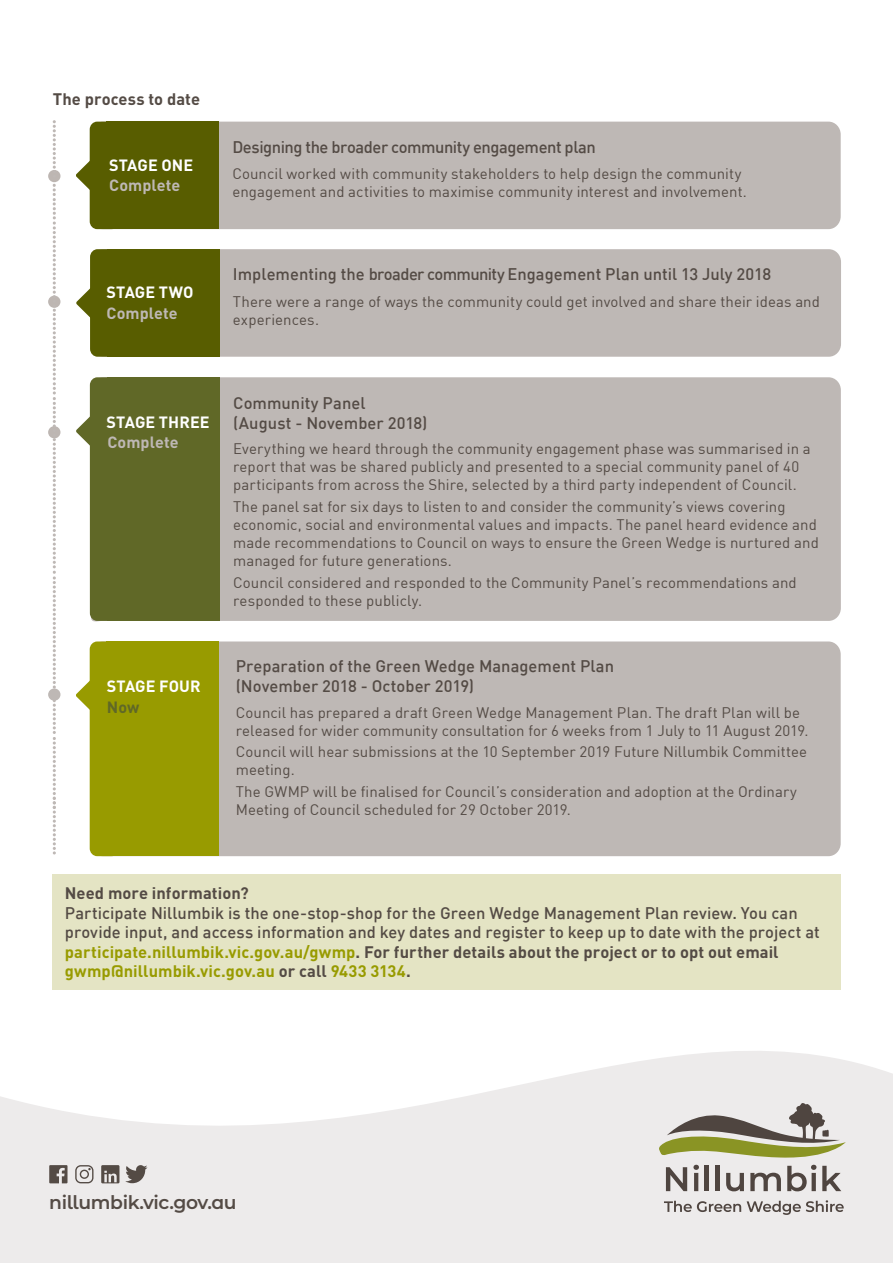
<style>
.page{position:relative;width:893px;height:1263px;background:#fff}
.page>*{position:absolute;margin:0;border:0;box-sizing:border-box;transform-origin:0 0}
.t1{font:600 18.75px "Montserrat Alternates";letter-spacing:-.02em;color:#544b45}
.t2{font:500 16.5px/19.5px "DIN";color:#544b45}
.t3{font:500 16.5px "DIN";letter-spacing:-.025em;color:#544b45}
.t4{font:700 16.5px "DIN";letter-spacing:.005em;color:#544b45}
.t5{font:700 16.2px "DIN";letter-spacing:.005em;color:#fff}
.t6{font:700 16.2px "DIN";letter-spacing:.005em;color:#beb8b5}
.t7{font:700 16.2px "DIN";color:#606827}
.t8{font:15px/18px "DIN";letter-spacing:.005em;color:#544b45}
.s1{font-weight:700;color:#989b00}
.s2{font-weight:700}
</style>
<div class="page">
<svg style="left:0;top:1051px;width:893px;height:212px;fill:#edebeb"></svg>
<svg style="left:666px;top:1167px;width:21px;height:24px"></svg>
<svg style="left:693px;top:1165px;width:6px;height:26px"></svg>
<hr style="left:705px;top:1166px;width:4px;height:25px;background:#4f4540">
<div style="left:715px;top:1166px;width:5px;height:25px;background:#4f4540"></div>
<svg style="left:726px;top:1173px;width:18px;height:18px"></svg>
<svg style="left:750px;top:1173px;width:31px;height:18px"></svg>
<svg style="left:787px;top:1165px;width:29px;height:26px"></svg>
<svg style="left:822px;top:1166px;width:19px;height:25px"></svg>
<svg style="left:664px;top:1201px;width:77px;height:11px"></svg>
<svg style="left:747px;top:1200px;width:97px;height:15px"></svg>
<svg style="left:659px;top:1103px;width:187px;height:56px"></svg>
<div style="left:52px;top:875px;width:789px;height:115px;background:#e4e4c4"></div>
<svg style="left:125px;top:1165px;width:22px;height:18px"></svg>
<svg style="left:49px;top:1165px;width:19px;height:18px"></svg>
<svg style="left:75px;top:1165px;width:18px;height:18px"></svg>
<svg style="left:101px;top:1165px;width:18px;height:18px"></svg>
<div style="left:91px;top:122px;width:750px;height:107px;background:#beb8b5;border-radius:13px"></div>
<svg style="left:76px;top:148px;width:14px;height:54px"></svg>
<div style="left:90px;top:122px;width:29px;height:107px;background:#585d00;border-radius:8px"></div>
<div style="left:106px;top:122px;width:113px;height:107px;background:#585d00"></div>
<div style="left:91px;top:249px;width:750px;height:108px;background:#beb8b5;border-radius:13px"></div>
<svg style="left:76px;top:288px;width:14px;height:30px"></svg>
<div style="left:90px;top:249px;width:29px;height:108px;background:#585d00;border-radius:8px"></div>
<div style="left:107px;top:249px;width:113px;height:108px;background:#585d00"></div>
<div style="left:91px;top:377px;width:750px;height:245px;background:#beb8b5"></div>
<svg style="left:76px;top:404px;width:14px;height:54px"></svg>
<div style="left:90px;top:377px;width:29px;height:244px;background:#606827;border-radius:8px"></div>
<div style="left:107px;top:377px;width:113px;height:244px;background:#606827"></div>
<div style="left:91px;top:641px;width:750px;height:215px;background:#beb8b5;border-radius:13px"></div>
<svg style="left:76px;top:668px;width:14px;height:54px"></svg>
<div style="left:90px;top:641px;width:29px;height:215px;background:#989b00;border-radius:8px"></div>
<div style="left:106px;top:641px;width:113px;height:215px;background:#989b00"></div>
<div style="left:48px;top:688px;width:12px;height:13px;background:#beb8b5;border-radius:50%"></div>
<div style="left:48px;top:426px;width:12px;height:12px;background:#bdb6b2;border-radius:50%"></div>
<div style="left:48px;top:296px;width:12px;height:12px;background:#bdb6b2;border-radius:50%"></div>
<div style="left:48px;top:170px;width:13px;height:12px;background:#bdb6b2;border-radius:50%"></div>
<svg style="left:53px;top:120px;width:3px;height:49px"></svg>
<svg style="left:53px;top:184px;width:3px;height:670px"></svg>
<p class="t4" style="left:53px;top:89px;width:149px">The process to date</p>
<p class="t5" style="left:109px;top:154px;width:86px">STAGE ONE</p>
<p class="t6" style="left:109px;top:175px;width:73px">Complete</p>
<p class="t5" style="left:106px;top:282px;width:89px">STAGE TWO</p>
<p class="t6" style="left:106px;top:302px;width:73px">Complete</p>
<p class="t3" style="left:232px;top:136px;width:365px">Designing the broader community engagement plan</p>
<p class="t8" style="left:232px;top:164px;width:516px">Council worked with community stakeholders to help design the community engagement and activities to maximise community interest and involvement.</p>
<p class="t2" style="left:233px;top:264px;width:540px">Implementing the broader community Engagement Plan until 13 July 2018</p>
<p class="t8" style="left:233px;top:292px;width:589px">There were a range of ways the community could get involved and share their ideas and experiences.</p>
<p class="t5" style="left:107px;top:411px;width:105px">STAGE THREE</p>
<p class="t6" style="left:107px;top:432px;width:73px">Complete</p>
<p class="t5" style="left:107px;top:676px;width:95px">STAGE FOUR</p>
<p class="t7" style="left:107px;top:696px;width:34px">Now</p>
<p class="t2" style="left:233px;top:393px;width:196px">Community Panel (August - November 2018)</p>
<p class="t8" style="left:233px;top:439px;width:579px">Everything we heard through the community engagement phase was summarised in a report that was be shared publicly and presented to a special community panel of 40 participants from across the Shire, selected by a third party independent of Council.</p>
<p class="t8" style="left:233px;top:497px;width:587px">The panel sat for six days to listen to and consider the community’s views covering economic, social and environmental values and impacts. The panel heard evidence and made recommendations to Council on ways to ensure the Green Wedge is nurtured and managed for future generations.</p>
<p class="t8" style="left:233px;top:573px;width:565px">Council considered and responded to the Community Panel’s recommendations and responded to these publicly.</p>
<p class="t2" style="left:236px;top:656px;width:380px">Preparation of the Green Wedge Management Plan (November 2018 - October 2019)</p>
<p class="t8" style="left:236px;top:703px;width:574px">Council has prepared a draft Green Wedge Management Plan. The draft Plan will be released for wider community consultation for 6 weeks from 1 July to 11 August 2019.</p>
<p class="t8" style="left:236px;top:743px;width:573px">Council will hear submissions at the 10 September 2019 Future Nillumbik Committee meeting.</p>
<p class="t8" style="left:236px;top:782px;width:563px">The GWMP will be finalised for Council’s consideration and adoption at the Ordinary<br>Meeting of Council scheduled for 29 October 2019.</p>
<p class="t4" style="left:65px;top:882px;width:185px">Need more information?</p>
<p class="t2" style="left:65px;top:902px;width:756px">Participate Nillumbik is the one-stop-shop for the Green Wedge Management Plan review. You can provide input, and access information and key dates and register to keep up to date with the project at <span class="s1">participate.nillumbik.vic.gov.au/gwmp</span><span class="s2">. For further details about the project or to opt out email </span><span class="s1">gwmp@nillumbik.vic.gov.au</span> <span class="s2">or call</span> <span class="s1">9433 3134</span><span class="s2">.</span></p>
<p class="t1" style="left:49px;top:1189px;width:189px">nillumbik.vic.gov.au</p>
</div>
